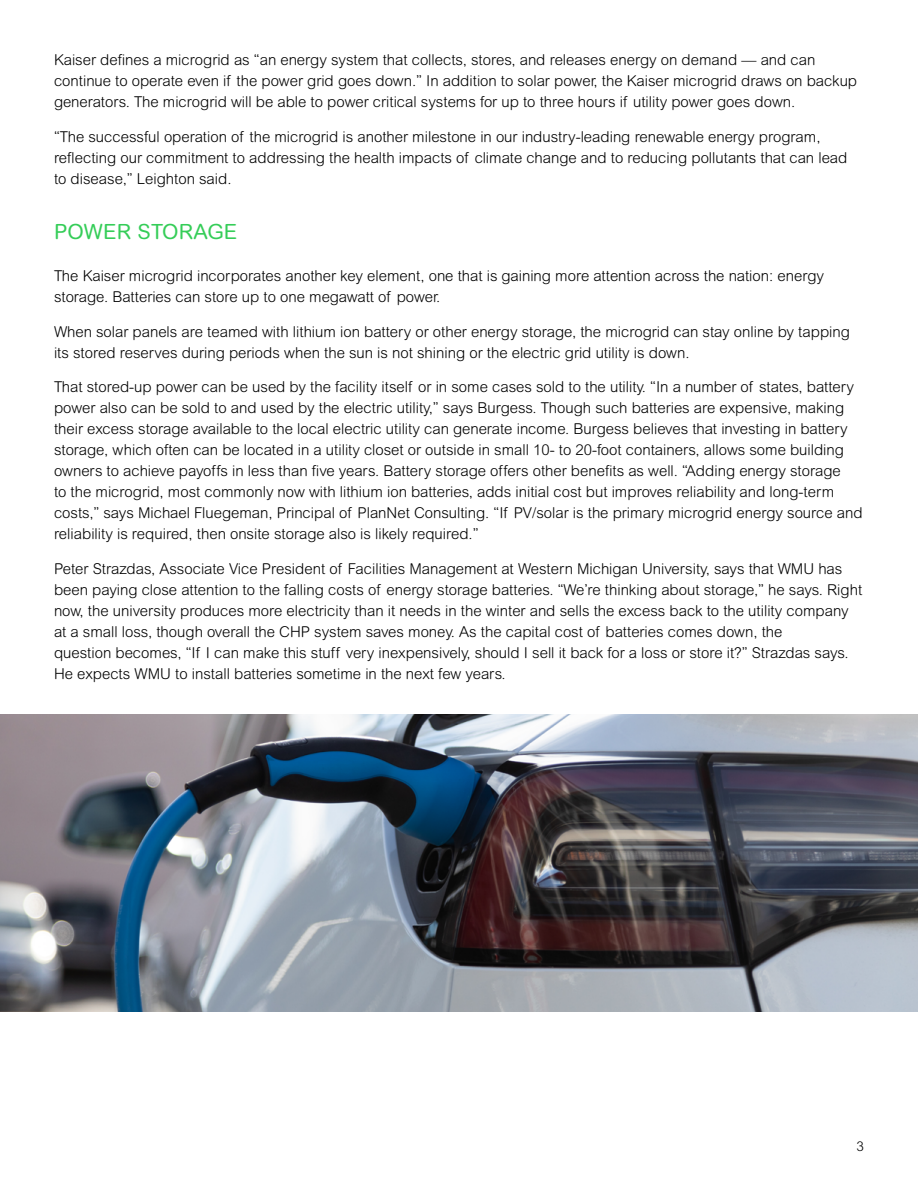
<style>
.page{position:relative;width:918px;height:1188px;background:#fff}
.page>*{position:absolute;margin:0;border:0;box-sizing:border-box;transform-origin:0 0}
.t1{font:21px "Arial Rounded MT Std";letter-spacing:.01em;color:#35cd58}
.t2{font:300 15px/21px "Arial Rounded MT Std";color:#000}
.t3{font:300 13.5px "Arial MT Pro";color:#000}
</style>
<div class="page">
<img style="left:0;top:715px;width:918px;height:297px">
<p class="t2" style="left:54px;top:49px;width:805px">Kaiser defines a microgrid as “an energy system that collects, stores, and releases energy on demand — and can continue to operate even if the power grid goes down.” In addition to solar power, the Kaiser microgrid draws on backup generators. The microgrid will be able to power critical systems for up to three hours if utility power goes down.</p>
<p class="t2" style="left:54px;top:126px;width:795px">“The successful operation of the microgrid is another milestone in our industry-leading renewable energy program, reflecting our commitment to addressing the health impacts of climate change and to reducing pollutants that can lead to disease,” Leighton said.</p>
<h1 class="t1" style="left:54px;top:219px;width:185px">POWER STORAGE</h1>
<p class="t2" style="left:54px;top:265px;width:772px">The Kaiser microgrid incorporates another key element, one that is gaining more attention across the nation: energy storage. Batteries can store up to one megawatt of power.</p>
<p class="t2" style="left:54px;top:321px;width:798px">When solar panels are teamed with lithium ion battery or other energy storage, the microgrid can stay online by tapping its stored reserves during periods when the sun is not shining or the electric grid utility is down.</p>
<p class="t2" style="left:54px;top:376px;width:810px">That stored-up power can be used by the facility itself or in some cases sold to the utility. “In a number of states, battery power also can be sold to and used by the electric utility,” says Burgess. Though such batteries are expensive, making their excess storage available to the local electric utility can generate income. Burgess believes that investing in battery storage, which often can be located in a utility closet or outside in small 10- to 20-foot containers, allows some building owners to achieve payoffs in less than five years. Battery storage offers other benefits as well. “Adding energy storage<br>to the microgrid, most commonly now with lithium ion batteries, adds initial cost but improves reliability and long-term costs,” says Michael Fluegeman, Principal of PlanNet Consulting. “If PV/solar is the primary microgrid energy source and reliability is required, then onsite storage also is likely required.”</p>
<p class="t2" style="left:54px;top:558px;width:810px">Peter Strazdas, Associate Vice President of Facilities Management at Western Michigan University, says that WMU has been paying close attention to the falling costs of energy storage batteries. “We’re thinking about storage,” he says. Right now, the university produces more electricity than it needs in the winter and sells the excess back to the utility company at a small loss, though overall the CHP system saves money. As the capital cost of batteries comes down, the<br>question becomes, “If I can make this stuff very inexpensively, should I sell it back for a loss or store it?” Strazdas says.<br>He expects WMU to install batteries sometime in the next few years.</p>
<p class="t3" style="left:856px;top:1138px;width:9px">3</p>
</div>
